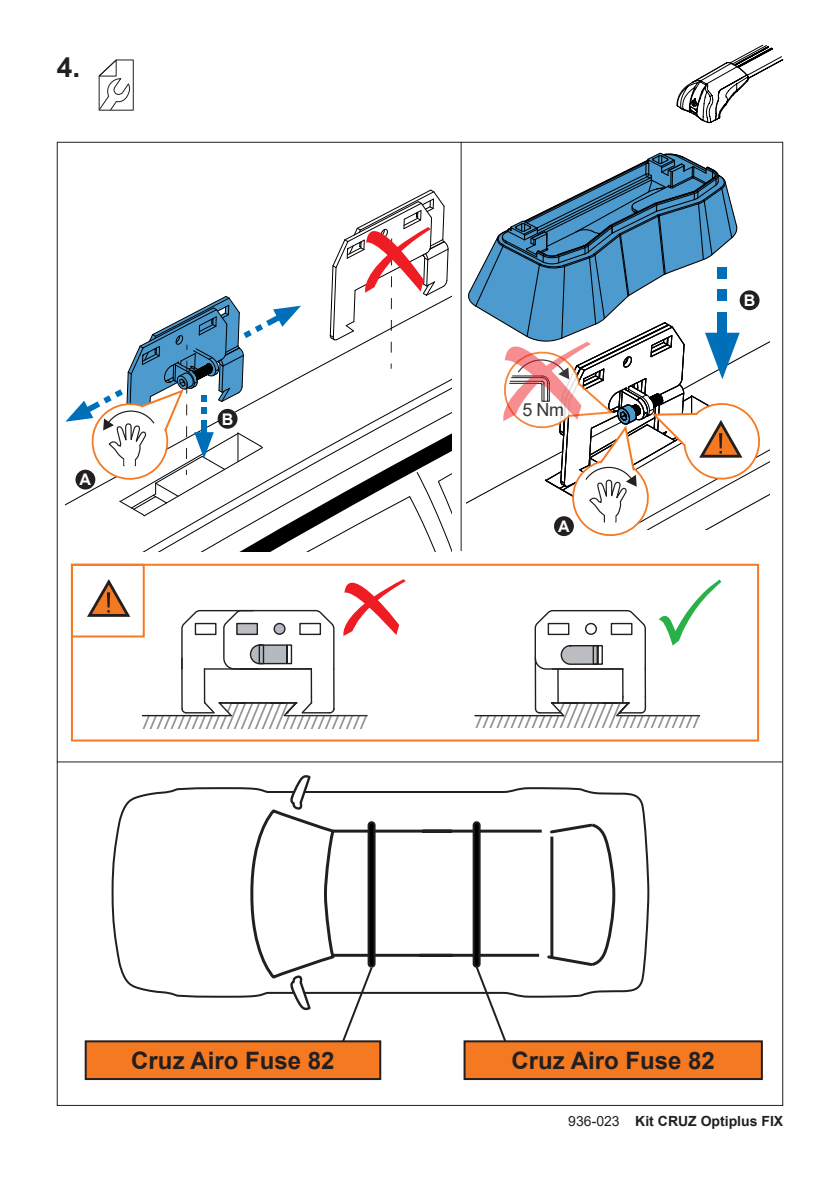
<style>
.page{position:relative;width:840px;height:1191px;background:#fff}
.page>*{position:absolute;margin:0;border:0;box-sizing:border-box;transform-origin:0 0}
.textos_medianos_14p{font:700 28px "Arial";color:#231f20}
.textos_pequeños_9p{font:700 24px "Arial";color:#231f20}
.t1{font:18px "Arial";color:#231f20}
.numero_blanco_12p_en_circulo_negro{font:700 16px "Arial";color:#fff}
.t2{font:700 14px "Arial";color:#231f20}
.s1{font-weight:400}
</style>
<div class="page">
<svg style="left:98px;top:59px;width:36px;height:52px"></svg>
<svg style="left:676px;top:44px;width:107px;height:79px"></svg>
<hr style="left:57px;top:761px;width:724px;height:1px;background:#231f20">
<hr style="left:204px;top:669px;width:1px;height:34px;background:#231f20">
<hr style="left:181px;top:658px;width:2px;height:50px;background:#231f20">
<hr style="left:310px;top:669px;width:2px;height:27px;background:#231f20">
<hr style="left:333px;top:669px;width:1px;height:40px;background:#231f20">
<svg style="left:141px;top:696px;width:227px;height:33px"></svg>
<div style="left:71px;top:564px;width:687px;height:177px;border:2px solid #f47921"></div>
<svg style="left:87px;top:579px;width:43px;height:38px"></svg>
<div style="left:71px;top:564px;width:74px;height:73px;border:2px solid #f47921"></div>
<svg style="left:181px;top:579px;width:224px;height:91px"></svg>
<svg style="left:474px;top:579px;width:246px;height:148px"></svg>
<svg style="left:112px;top:787px;width:538px;height:211px"></svg>
<hr style="left:332px;top:829px;width:120px;height:3px;background:#231f20">
<hr style="left:333px;top:953px;width:119px;height:3px;background:#231f20">
<hr style="left:422px;top:829px;width:119px;height:3px;background:#231f20">
<hr style="left:419px;top:953px;width:120px;height:3px;background:#231f20">
<svg style="left:545px;top:821px;width:71px;height:147px"></svg>
<div style="left:367px;top:821px;width:8px;height:146px;border:2px solid #231f20;border-radius:3px"></div>
<div style="left:473px;top:822px;width:6px;height:144px;background:#000;border-radius:3px"></div>
<div style="left:472px;top:821px;width:8px;height:146px;border:2px solid #231f20;border-radius:3px"></div>
<svg style="left:249px;top:775px;width:125px;height:265px"></svg>
<svg style="left:474px;top:964px;width:36px;height:76px"></svg>
<div style="left:86px;top:1041px;width:294px;height:38px;background:#f47921"></div>
<div style="left:85px;top:1040px;width:296px;height:40px;border:2px solid #231f20"></div>
<div style="left:464px;top:1041px;width:297px;height:38px;background:#f47921"></div>
<div style="left:463px;top:1040px;width:299px;height:40px;border:2px solid #231f20"></div>
<svg style="left:65px;top:189px;width:386px;height:362px"></svg>
<svg style="left:466px;top:152px;width:302px;height:385px"></svg>
<hr style="left:460px;top:142px;width:1px;height:409px;background:#231f20">
<p class="textos_medianos_14p" style="left:57px;top:48px;width:25px">4.</p>
<p class="numero_blanco_12p_en_circulo_negro" style="left:80px;top:468px;width:13px">A</p>
<p class="numero_blanco_12p_en_circulo_negro" style="left:222px;top:408px;width:13px">B</p>
<p class="t1" style="left:522px;top:397px;width:43px">5 Nm</p>
<p class="numero_blanco_12p_en_circulo_negro" style="left:558px;top:515px;width:13px">A</p>
<p class="numero_blanco_12p_en_circulo_negro" style="left:743px;top:289px;width:13px">B</p>
<p class="textos_pequeños_9p" style="left:131px;top:1043px;width:205px">Cruz Airo Fuse 82</p>
<p class="textos_pequeños_9p" style="left:511px;top:1043px;width:205px">Cruz Airo Fuse 82</p>
<p class="t2" style="left:568px;top:1111px;width:216px"><span class="s1">936-023</span> Kit CRUZ Optiplus FIX</p>
</div>
